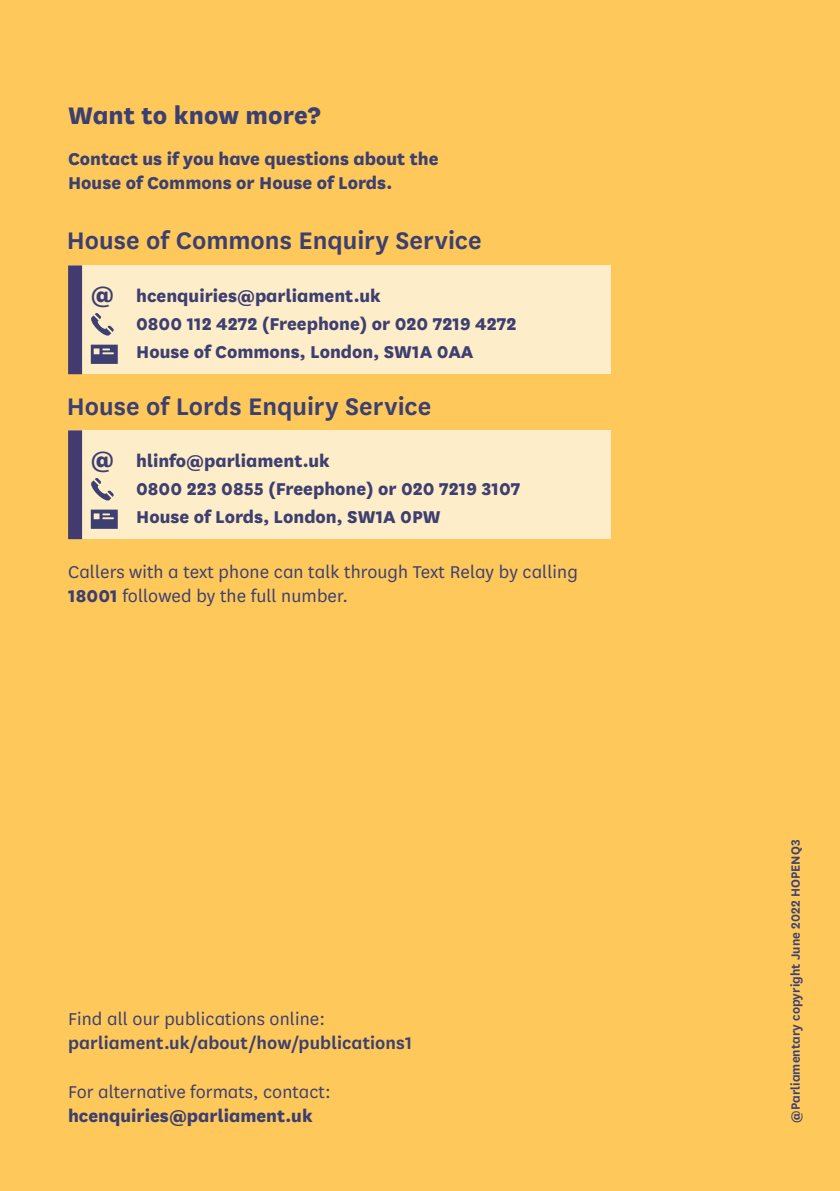
<style>
.page{position:relative;width:840px;height:1191px;background:#fff}
.page>*{position:absolute;margin:0;border:0;box-sizing:border-box;transform-origin:0 0}
.t1{font:28px "National LFSN Semibold";color:#3c3f70}
.t2{font:28px "National LFSN Extrabold";color:#3c3f70}
.t3{font:20px/28px "National LFSN Extrabold";color:#3c3f70}
.t4{font:20px/24px "National LFSN Book";letter-spacing:.005em;color:#3c3f70}
.t5{font:20px "National LFSN Semibold";letter-spacing:.005em;color:#3c3f70}
.t6{font:14px "National LFSN Semibold";letter-spacing:.005em;color:#3c3f70}
.s1{font-size:26px}
.s2{font-family:"National LFSN Extrabold"}
</style>
<div class="page">
<div style="left:0;top:0;width:839px;height:1191px;background:#fec95a"></div>
<div style="left:68px;top:265px;width:541px;height:109px;background:#feedc9"></div>
<div style="left:68px;top:265px;width:14px;height:109px;background:#433a6f"></div>
<svg style="left:91px;top:313px;width:23px;height:23px"></svg>
<svg style="left:91px;top:345px;width:27px;height:19px"></svg>
<div style="left:68px;top:430px;width:541px;height:109px;background:#feedc9"></div>
<div style="left:68px;top:430px;width:14px;height:109px;background:#433a6f"></div>
<svg style="left:91px;top:478px;width:23px;height:23px"></svg>
<svg style="left:91px;top:509px;width:27px;height:20px"></svg>
<h1 class="t2" style="left:68px;top:96px;width:254px">Want to know more?</h1>
<p class="t3" style="left:68px;top:146px;width:371px;line-height:24px">Contact us if you have questions about the<br>House of Commons or House of Lords.</p>
<h1 class="t1" style="left:67px;top:221px;width:416px">House of Commons Enquiry Service</h1>
<p class="t3" style="left:136px;top:280px;width:381px;text-indent:-45px"><span class="s1">@</span> hcenquiries@parliament.uk<br>0800 112 4272 (Freephone) or 020 7219 4272<br>House of Commons, London, SW1A 0AA</p>
<h1 class="t1" style="left:67px;top:387px;width:366px">House of Lords Enquiry Service</h1>
<p class="t3" style="left:136px;top:445px;width:385px;text-indent:-45px"><span class="s1">@</span> hlinfo@parliament.uk<br>0800 223 0855 (Freephone) or 020 7219 3107<br>House of Lords, London, SW1A 0PW</p>
<p class="t4" style="left:68px;top:559px;width:511px">Callers with a text phone can talk through Text Relay by calling<br><span class="s2">18001</span> followed by the full number.</p>
<p class="t4" style="left:68px;top:1006px;width:258px">Find all our publications online:</p>
<p class="t5" style="left:68px;top:1029px;width:345px">parliament.uk/about/how/publications1</p>
<p class="t4" style="left:68px;top:1078px;width:264px">For alternative formats, contact:</p>
<p class="t3" style="left:68px;top:1099px;width:246px">hcenquiries@parliament.uk</p>
<p class="t6" style="left:785px;top:1123px;width:285px;rotate:-90deg">@Parliamentary copyright June 2022 HOPENQ3</p>
</div>
